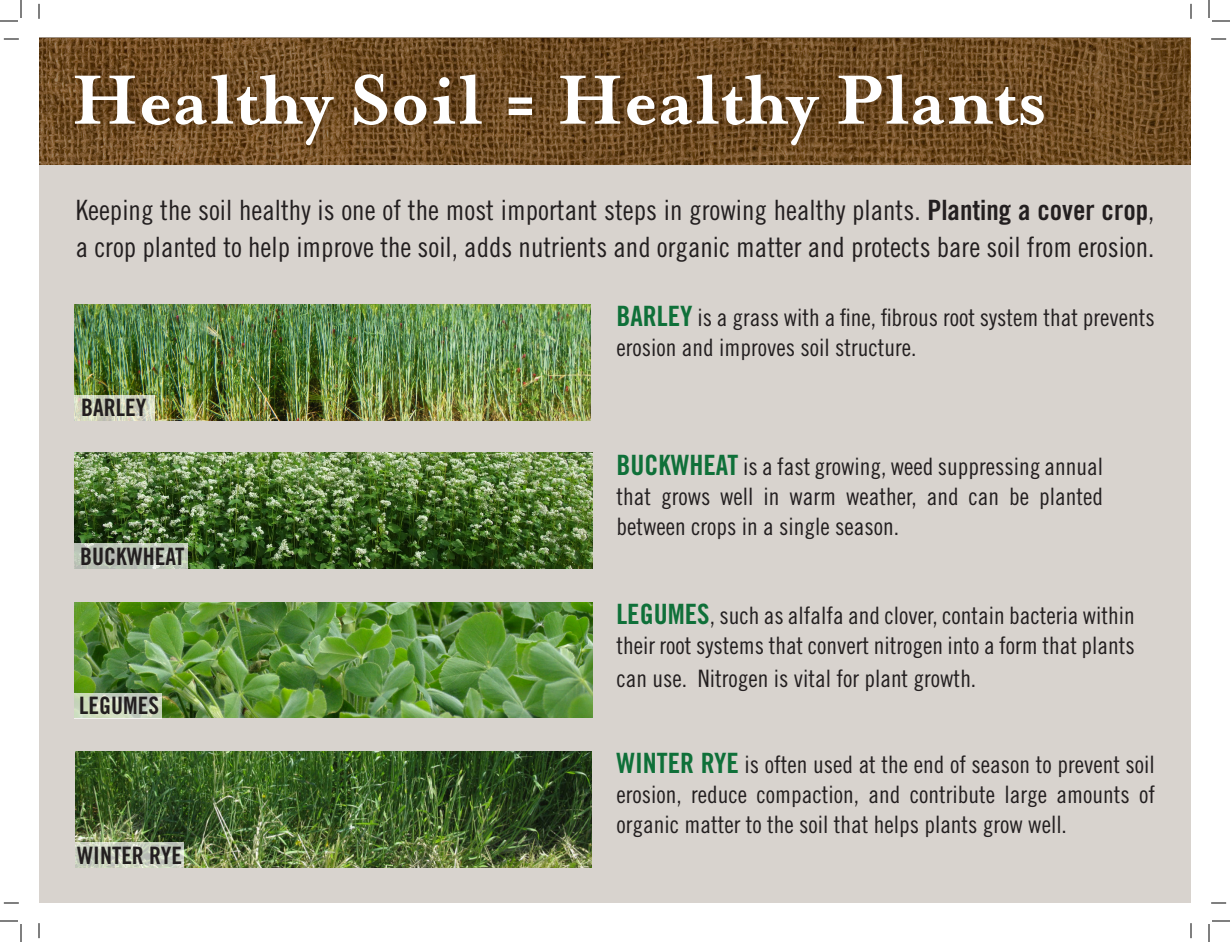
<style>
.page{position:relative;width:1230px;height:942px;background:#fff}
.page>*{position:absolute;margin:0;border:0;box-sizing:border-box;transform-origin:0 0}
.t1{font:700 80px "Mrs Eaves";color:#fff}
.t2{font:28px/37px "Trade Gothic LT Cond Eighteen";color:#231f20}
.t3{font:24px/30px "Trade Gothic LT Cond Eighteen";color:#231f20}
.t4{font:24px "Trade Gothic LT Bold Cond Twenty";color:#231f20}
.s1{font-family:"Trade Gothic LT Bold Cond Twenty"}
.s2{font-family:"Trade Gothic LT Bold Cond Twenty";font-size:28px;color:#0f7039}
</style>
<div class="page">
<div style="left:39px;top:165px;width:1152px;height:738px;background:#d8d3ce"></div>
<svg style="left:39px;top:38px;width:1152px;height:127px;background:#6d4a22"></svg>
<div style="left:65px;top:60px;width:998px;height:99px;background:#3b2209;opacity:.3"></div>
<img style="left:74px;top:602px;width:518px;height:116px">
<img style="left:74px;top:453px;width:518px;height:115px">
<img style="left:76px;top:752px;width:515px;height:116px">
<img style="left:75px;top:305px;width:515px;height:115px">
<svg style="left:74px;top:395px;width:80px;height:25px"></svg>
<svg style="left:74px;top:543px;width:114px;height:26px;background:#bec7b9"></svg>
<svg style="left:74px;top:693px;width:88px;height:25px"></svg>
<svg style="left:75px;top:843px;width:109px;height:25px"></svg>
<svg style="left:4px;top:38px;width:15px;height:2px"></svg>
<svg style="left:1211px;top:38px;width:15px;height:2px"></svg>
<svg style="left:4px;top:902px;width:15px;height:2px"></svg>
<svg style="left:1211px;top:902px;width:15px;height:2px"></svg>
<svg style="left:38px;top:4px;width:2px;height:15px"></svg>
<svg style="left:38px;top:923px;width:2px;height:15px"></svg>
<svg style="left:1190px;top:4px;width:2px;height:15px"></svg>
<svg style="left:1190px;top:923px;width:2px;height:15px"></svg>
<svg style="left:0;top:0;width:22px;height:22px"></svg>
<svg style="left:0;top:920px;width:22px;height:22px"></svg>
<svg style="left:1208px;top:0;width:22px;height:22px"></svg>
<svg style="left:1208px;top:920px;width:22px;height:22px"></svg>
<p class="t1" style="left:72px;top:54px;width:975px">Healthy Soil = Healthy Plants</p>
<p class="t2" style="left:76px;top:192px;width:1080px">Keeping the soil healthy is one of the most important steps in growing healthy plants. <span class="s1">Planting a cover crop</span>, a crop planted to help improve the soil, adds nutrients and organic matter and protects bare soil from erosion.</p>
<p class="t4" style="left:81px;top:393px;width:67px">BARLEY</p>
<p class="t4" style="left:80px;top:542px;width:106px">BUCKWHEAT</p>
<p class="t4" style="left:79px;top:690px;width:81px">LEGUMES</p>
<p class="t4" style="left:77px;top:841px;width:106px">WINTER RYE</p>
<p class="t3" style="left:616px;top:302px;width:540px"><span class="s2">BARLEY</span> is a grass with a fine, fibrous root system that prevents erosion and improves soil structure.</p>
<p class="t3" style="left:616px;top:451px;width:488px;text-align:justify"><span class="s2">BUCKWHEAT</span> is a fast growing, weed suppressing annual that grows well in warm weather, and can be planted between crops in a single season.</p>
<p class="t3" style="left:616px;top:600px;width:520px"><span class="s2">LEGUMES</span>, such as alfalfa and clover, contain bacteria within their root systems that convert nitrogen into a form that plants</p>
<p class="t3" style="left:616px;top:663px;width:361px">can use. Nitrogen is vital for plant growth.</p>
<p class="t3" style="left:616px;top:750px;width:540px;text-align:justify"><span class="s2">WINTER RYE</span> is often used at the end of season to prevent soil erosion, reduce compaction, and contribute large amounts of organic matter to the soil that helps plants grow well.</p>
</div>
